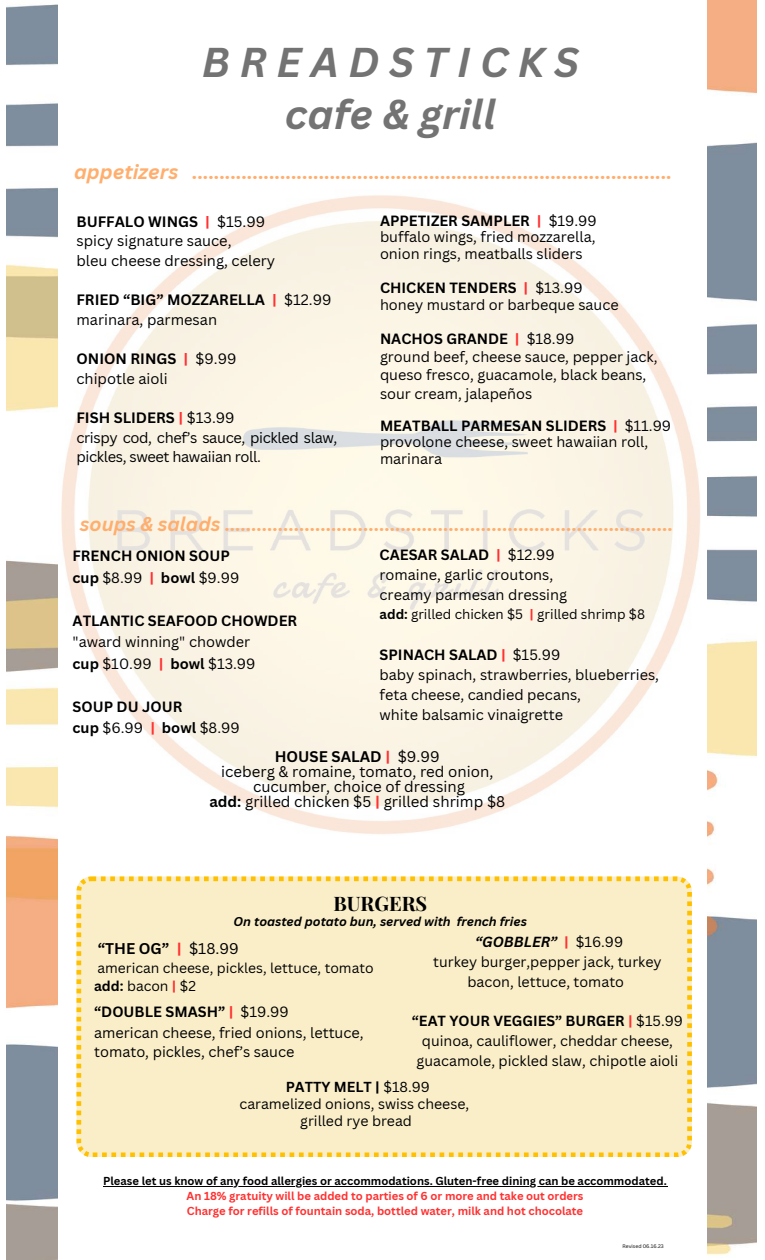
<style>
.page{position:relative;width:765px;height:1260px;background:#fff}
.page>*{position:absolute;margin:0;border:0;box-sizing:border-box;transform-origin:0 0}
.t1{font:italic 700 40.62px/51.8px "Canva Sans";letter-spacing:.235em;color:#737373;text-align:center}
.t2{font:italic 700 20px "Canva Sans";color:#ffae6d}
.t3{font:700 20px "Playfair Display";color:#000}
.t4{font:italic 700 19.38px "Canva Sans";color:#ffae6d}
.t5{font:700 15.12px "Canva Sans";color:#000}
.t6{font:15px/15px "Canva Sans";color:#000;text-align:center}
.t7{font:14.62px/19.8px "Canva Sans";color:#000}
.t8{font:14.62px/19.2px "Canva Sans";letter-spacing:-.025em;color:#000}
.t9{font:14.5px/19.9px "Canva Sans";color:#000}
.t10{font:700 14.5px/21.5px "Canva Sans";color:#000}
.t11{font:14.25px/20.1px "Canva Sans";color:#000;text-align:center}
.t12{font:14.12px/16.8px "Canva Sans";color:#000;text-align:center}
.t13{font:13.88px/18.8px "Canva Sans";color:#000}
.t14{font:13.25px "Canva Sans";color:#000}
.t15{font:italic 700 12.5px "Canva Sans";color:#000}
.t16{font:700 11.25px/15px "Canva Sans";color:#ff3131}
.t17{font:700 11.25px "Canva Sans";color:#000}
.t18{font:5px "Canva Sans";color:#000}
.s1{font-weight:700}
.s2{font-weight:700;color:#ff3131}
.s3{font-weight:400}
.s4{color:#ff3131}
.s5{font-weight:700;font-style:italic}
</style>
<div class="page">
<hr style="left:103px;top:1186px;width:564px;height:1px;background:#000">
<div style="left:77px;top:876px;width:615px;height:281px;background:#faeec9"></div>
<img style="left:57px;top:190px;width:643px;height:645px">
<img style="left:7px;top:4px;width:50px;height:1255px">
<img style="left:707px;top:0;width:50px;height:1256px">
<h1 class="t1" style="left:202px;top:35px;width:379px">BREADSTICKS cafe &amp; grill</h1>
<h2 class="t2" style="left:74px;top:158px;width:600px">appetizers .......................................................................................</h2>
<p class="t7" style="left:76px;top:211px;width:200px"><span class="s1">BUFFALO WINGS</span> <span class="s2">|</span> $15.99 spicy signature sauce,<br>bleu cheese dressing, celery</p>
<p class="t7" style="left:76px;top:290px;width:257px"><span class="s1">FRIED “BIG” MOZZARELLA</span> <span class="s2">|</span> $12.99 marinara, parmesan</p>
<p class="t7" style="left:76px;top:349px;width:162px"><span class="s1">ONION RINGS</span> <span class="s2">|</span> $9.99 chipotle aioli</p>
<p class="t8" style="left:76px;top:408px;width:263px"><span class="s1">FISH SLIDERS</span> <span class="s2">|</span> $13.99<br>crispy cod, chef’s sauce, pickled slaw, pickles, sweet hawaiian roll.</p>
<p class="t9" style="left:380px;top:212px;width:218px;line-height:16.9px;text-align:justify"><span class="s1">APPETIZER SAMPLER</span> <span class="s2">|</span> $19.99 buffalo wings, fried mozzarella, onion rings, meatballs sliders</p>
<p class="t9" style="left:380px;top:279px;width:240px;line-height:16.9px"><span class="s1">CHICKEN TENDERS</span> <span class="s2">|</span> $13.99 honey mustard or barbeque sauce</p>
<p class="t9" style="left:380px;top:329px;width:279px;line-height:18.5px"><span class="s1">NACHOS GRANDE</span> <span class="s2">|</span> $18.99<br>ground beef, cheese sauce, pepper jack, queso fresco, guacamole, black beans, sour cream, jalapeños</p>
<p class="t9" style="left:380px;top:417px;width:293px;line-height:16.4px"><span class="s1">MEATBALL PARMESAN SLIDERS</span> <span class="s2">|</span> $11.99 provolone cheese, sweet hawaiian roll, marinara</p>
<h3 class="t4" style="left:80px;top:510px;width:595px">soups &amp; salads ....................................................................................</h3>
<p class="t10" style="left:73px;top:545px;width:168px">FRENCH ONION SOUP cup <span class="s3">$8.99</span> <span class="s4">|</span> bowl <span class="s3">$9.99</span></p>
<p class="t10" style="left:73px;top:609px;width:226px">ATLANTIC SEAFOOD CHOWDER</p>
<p class="t9" style="left:73px;top:631px;width:185px;line-height:21.5px">"award winning" chowder <span class="s1">cup</span> $10.99 <span class="s2">|</span> <span class="s1">bowl</span> $13.99</p>
<p class="t10" style="left:73px;top:695px;width:169px">SOUP DU JOUR<br>cup <span class="s3">$6.99</span> <span class="s4">|</span> bowl <span class="s3">$8.99</span></p>
<p class="t9" style="left:380px;top:545px;width:189px"><span class="s1">CAESAR SALAD</span> <span class="s2">|</span> $12.99 romaine, garlic croutons, creamy parmesan dressing</p>
<p class="t14" style="left:380px;top:605px;width:267px"><span class="s1">add:</span> grilled chicken $5 <span class="s2">|</span> grilled shrimp $8</p>
<p class="t9" style="left:380px;top:645px;width:281px"><span class="s1">SPINACH SALAD</span> <span class="s2">|</span> $15.99<br>baby spinach, strawberries, blueberries, feta cheese, candied pecans,<br>white balsamic vinaigrette</p>
<p class="t6" style="left:209px;top:748px;width:297px"><span class="s1">HOUSE SALAD</span> <span class="s2">|</span> $9.99<br>iceberg &amp; romaine, tomato, red onion, cucumber, choice of dressing<br><span class="s1">add:</span> grilled chicken $5 <span class="s2">|</span> grilled shrimp $8</p>
<h2 class="t3" style="left:333px;top:889px;width:95px">BURGERS</h2>
<p class="t15" style="left:234px;top:912px;width:295px">On toasted potato bun, served with french fries</p>
<p class="t5" style="left:98px;top:938px;width:143px">“THE OG” <span class="s4">|</span> <span class="s3">$18.99</span></p>
<p class="t13" style="left:94px;top:958px;width:281px">american cheese, pickles, lettuce, tomato <span class="s1">add:</span> bacon <span class="s2">|</span> $2</p>
<p class="t9" style="left:94px;top:1001px;width:271px"><span class="s1">“DOUBLE SMASH”</span> <span class="s2">|</span> $19.99<br>american cheese, fried onions, lettuce, tomato, pickles, chef’s sauce</p>
<p class="t11" style="left:433px;top:931px;width:230px"><span class="s5">“GOBBLER”</span> <span class="s2">|</span> $16.99<br>turkey burger,pepper jack, turkey bacon, lettuce, tomato</p>
<p class="t11" style="left:412px;top:1011px;width:273px;line-height:19.8px"><span class="s1">“EAT YOUR VEGGIES” BURGER</span> <span class="s2">|</span> $15.99 quinoa, cauliflower, cheddar cheese, guacamole, pickled slaw, chipotle aioli</p>
<p class="t12" style="left:240px;top:1078px;width:231px"><span class="s1">PATTY MELT |</span> $18.99 caramelized onions, swiss cheese, grilled rye bread</p>
<p class="t17" style="left:103px;top:1173px;width:565px">Please let us know of any food allergies or accommodations. Gluten-free dining can be accommodated.</p>
<p class="t16" style="left:187px;top:1188px;width:399px">An 18% gratuity will be added to parties of 6 or more and take out orders<br>Charge for refills of fountain soda, bottled water, milk and hot chocolate</p>
<p class="t18" style="left:623px;top:1243px;width:43px">Revised 06.16.23</p>
</div>
